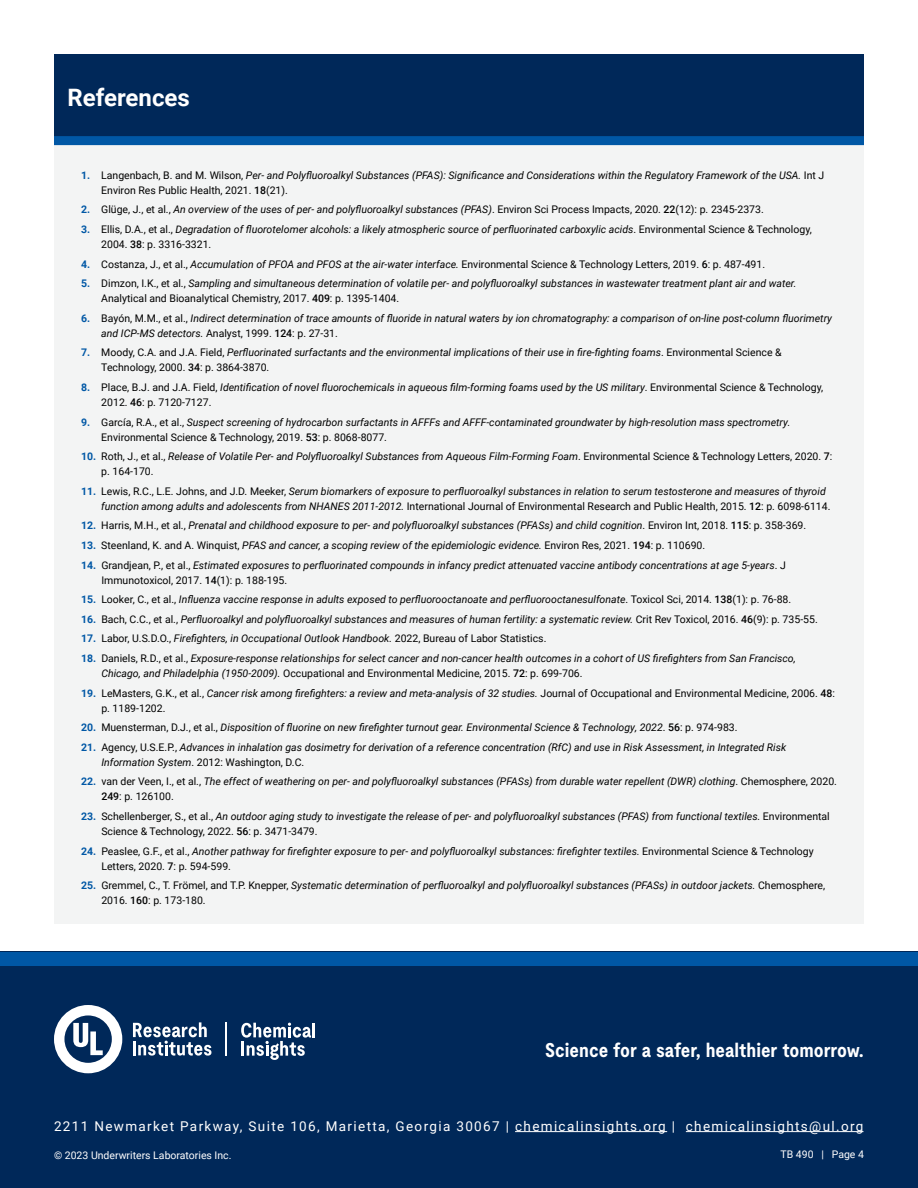
<style>
.page{position:relative;width:918px;height:1188px;background:#fff}
.page>*{position:absolute;margin:0;border:0;box-sizing:border-box;transform-origin:0 0}
.t1{font:700 24px "Roboto";color:#fff}
.t2{font:700 condensed 19.8px "UL Moderat";color:#fff}
.t3{font:13.5px "Roboto";letter-spacing:.1em;color:#fff}
.t4{font:italic 10.5px/15px "Roboto";color:#000}
.t5{font:10.5px/15px "Roboto";color:#000}
.t6{font:10.5px "Roboto";color:#fff}
.s1{font-weight:700;font-style:normal;color:#0057a5}
.s2{font-style:normal}
.s3{font-weight:500;font-style:normal}
.s4{font-weight:700;color:#0057a5}
.s5{font-style:italic}
.s6{font-weight:500}
</style>
<div class="page">
<div style="left:0;top:1128px;width:918px;height:60px;background:#002859"></div>
<div style="left:0;top:952px;width:918px;height:182px;background:#002859"></div>
<hr style="left:225px;top:1022px;width:2px;height:34px;background:#fff">
<hr style="left:312px;top:1023px;width:3px;height:14px;background:#fff">
<svg style="left:241px;top:1023px;width:70px;height:37px"></svg>
<svg style="left:54px;top:1005px;width:68px;height:68px"></svg>
<svg style="left:133px;top:1022px;width:78px;height:34px"></svg>
<hr style="left:515px;top:1131px;width:152px;height:1px;background:#fff">
<hr style="left:686px;top:1131px;width:177px;height:1px;background:#fff">
<div style="left:0;top:952px;width:918px;height:14px;background:#0057a5"></div>
<div style="left:54px;top:54px;width:810px;height:87px;background:#002859"></div>
<div style="left:54px;top:141px;width:810px;height:783px;background:#f3f4f4"></div>
<div style="left:54px;top:136px;width:810px;height:9px;background:#0057a5"></div>
<h1 class="t1" style="left:68px;top:81px;width:124px">References</h1>
<p class="t4" style="left:101px;top:167px;width:725px;text-indent:-20px"><span class="s1">1.</span> <span class="s2">Langenbach, B. and M. Wilson,</span> Per- and Polyfluoroalkyl Substances (PFAS): Significance and Considerations within the Regulatory Framework of the USA. <span class="s2">Int J<br>Environ Res Public Health, 2021.</span> <span class="s3">18</span><span class="s2">(21).</span></p>
<p class="t5" style="left:81px;top:202px;width:684px"><span class="s4">2.</span> Glüge, J., et al., <span class="s5">An overview of the uses of per- and polyfluoroalkyl substances (PFAS)</span>. Environ Sci Process Impacts, 2020. <span class="s6">22</span>(12): p. 2345-2373.</p>
<p class="t4" style="left:101px;top:221px;width:712px;text-indent:-20px"><span class="s1">3.</span> <span class="s2">Ellis, D.A., et al.,</span> Degradation of fluorotelomer alcohols: a likely atmospheric source of perfluorinated carboxylic acids<span class="s2">. Environmental Science &amp; Technology,<br>2004.</span> <span class="s3">38</span><span class="s2">: p. 3316-3321.</span></p>
<p class="t5" style="left:81px;top:256px;width:686px"><span class="s4">4.</span> Costanza, J., et al., <span class="s5">Accumulation of PFOA and PFOS at the air-water interface.</span> Environmental Science &amp; Technology Letters, 2019. <span class="s6">6</span>: p. 487-491.</p>
<p class="t4" style="left:101px;top:276px;width:697px;text-indent:-20px"><span class="s1">5.</span> <span class="s2">Dimzon, I.K., et al.,</span> Sampling and simultaneous determination of volatile per- and polyfluoroalkyl substances in wastewater treatment plant air and water.<br><span class="s2">Analytical and Bioanalytical Chemistry, 2017.</span> <span class="s3">409</span><span class="s2">: p. 1395-1404.</span></p>
<p class="t4" style="left:101px;top:310px;width:732px;text-indent:-20px"><span class="s1">6.</span> <span class="s2">Bayón, M.M., et al.,</span> Indirect determination of trace amounts of fluoride in natural waters by ion chromatography: a comparison of on-line post-column fluorimetry and ICP-MS detectors. <span class="s2">Analyst, 1999.</span> <span class="s3">124</span><span class="s2">: p. 27-31.</span></p>
<p class="t4" style="left:101px;top:345px;width:682px;text-indent:-20px"><span class="s1">7.</span> <span class="s2">Moody, C.A. and J.A. Field,</span> Perfluorinated surfactants and the environmental implications of their use in fire-fighting foams<span class="s2">. Environmental Science &amp;<br>Technology, 2000.</span> <span class="s3">34</span><span class="s2">: p. 3864-3870.</span></p>
<p class="t4" style="left:101px;top:379px;width:723px;text-indent:-20px"><span class="s1">8.</span> <span class="s2">Place, B.J. and J.A. Field,</span> Identification of novel fluorochemicals in aqueous film-forming foams used by the US military<span class="s2">. Environmental Science &amp; Technology,<br>2012.</span> <span class="s3">46</span><span class="s2">: p. 7120-7127.</span></p>
<p class="t4" style="left:101px;top:414px;width:691px;text-indent:-20px"><span class="s1">9.</span> <span class="s2">García, R.A., et al.,</span> Suspect screening of hydrocarbon surfactants in AFFFs and AFFF-contaminated groundwater by high-resolution mass spectrometry.<br><span class="s2">Environmental Science &amp; Technology, 2019.</span> <span class="s3">53</span><span class="s2">: p. 8068-8077.</span></p>
<p class="t4" style="left:101px;top:449px;width:733px;text-indent:-20px"><span class="s1">10.</span> <span class="s2">Roth, J., et al.,</span> Release of Volatile Per- and Polyfluoroalkyl Substances from Aqueous Film-Forming Foam<span class="s2">. Environmental Science &amp; Technology Letters, 2020.</span> <span class="s3">7</span><span class="s2">: p. 164-170.</span></p>
<p class="t4" style="left:101px;top:483px;width:731px;text-indent:-20px"><span class="s1">11.</span> <span class="s2">Lewis, R.C., L.E. Johns, and J.D. Meeker,</span> Serum biomarkers of exposure to perfluoroalkyl substances in relation to serum testosterone and measures of thyroid function among adults and adolescents from NHANES 2011-2012. <span class="s2">International Journal of Environmental Research and Public Health, 2015.</span> <span class="s3">12</span><span class="s2">: p. 6098-6114.</span></p>
<p class="t4" style="left:81px;top:518px;width:727px"><span class="s1">12.</span> <span class="s2">Harris, M.H., et al.,</span> Prenatal and childhood exposure to per- and polyfluoroalkyl substances (PFASs) and child cognition<span class="s2">. Environ Int, 2018.</span> <span class="s3">115</span><span class="s2">: p. 358-369.</span></p>
<p class="t4" style="left:81px;top:537px;width:626px"><span class="s1">13.</span> <span class="s2">Steenland, K. and A. Winquist,</span> PFAS and cancer, a scoping review of the epidemiologic evidence. <span class="s2">Environ Res, 2021.</span> <span class="s3">194</span><span class="s2">: p. 110690.</span></p>
<p class="t4" style="left:101px;top:557px;width:686px;text-indent:-20px"><span class="s1">14.</span> <span class="s2">Grandjean, P., et al.,</span> Estimated exposures to perfluorinated compounds in infancy predict attenuated vaccine antibody concentrations at age 5-years<span class="s2">. J<br>Immunotoxicol, 2017.</span> <span class="s3">14</span><span class="s2">(1): p. 188-195.</span></p>
<p class="t4" style="left:81px;top:592px;width:712px"><span class="s1">15.</span> <span class="s2">Looker, C., et al.,</span> Influenza vaccine response in adults exposed to perfluorooctanoate and perfluorooctanesulfonate<span class="s2">. Toxicol Sci, 2014.</span> <span class="s3">138</span><span class="s2">(1): p. 76-88.</span></p>
<p class="t4" style="left:81px;top:611px;width:738px"><span class="s1">16.</span> <span class="s2">Bach, C.C., et al.,</span> Perfluoroalkyl and polyfluoroalkyl substances and measures of human fertility: a systematic review. <span class="s2">Crit Rev Toxicol, 2016.</span> <span class="s3">46</span><span class="s2">(9): p. 735-55.</span></p>
<p class="t5" style="left:81px;top:631px;width:467px"><span class="s4">17.</span> Labor, U.S.D.O., <span class="s5">Firefighters, in Occupational Outlook Handbook.</span> 2022, Bureau of Labor Statistics.</p>
<p class="t4" style="left:101px;top:650px;width:696px;text-indent:-20px"><span class="s1">18.</span> <span class="s2">Daniels, R.D., et al.,</span> Exposure-response relationships for select cancer and non-cancer health outcomes in a cohort of US firefighters from San Francisco,<br>Chicago, and Philadelphia (1950-2009). <span class="s2">Occupational and Environmental Medicine, 2015.</span> <span class="s3">72</span><span class="s2">: p. 699-706.</span></p>
<p class="t5" style="left:101px;top:685px;width:735px;text-indent:-20px"><span class="s4">19.</span> LeMasters, G.K., et al., <span class="s5">Cancer risk among firefighters: a review and meta-analysis of 32 studies.</span> Journal of Occupational and Environmental Medicine, 2006. <span class="s6">48</span>: p. 1189-1202.</p>
<p class="t4" style="left:81px;top:720px;width:658px"><span class="s1">20.</span> <span class="s2">Muensterman, D.J., et al.,</span> Disposition of fluorine on new firefighter turnout gear. Environmental Science &amp; Technology, 2022<span class="s2">.</span> <span class="s3">56</span><span class="s2">: p. 974-983.</span></p>
<p class="t4" style="left:101px;top:739px;width:686px;text-indent:-20px"><span class="s1">21.</span> <span class="s2">Agency, U.S.E.P.,</span> Advances in inhalation gas dosimetry for derivation of a reference concentration (RfC) and use in Risk Assessment, in Integrated Risk<br>Information System<span class="s2">. 2012: Washington, D.C.</span></p>
<p class="t4" style="left:101px;top:774px;width:737px;text-indent:-20px"><span class="s1">22.</span> <span class="s2">van der Veen, I., et al.,</span> The effect of weathering on per- and polyfluoroalkyl substances (PFASs) from durable water repellent (DWR) clothing<span class="s2">. Chemosphere, 2020.<br></span><span class="s3">249</span><span class="s2">: p. 126100.</span></p>
<p class="t4" style="left:101px;top:808px;width:730px;text-indent:-20px"><span class="s1">23.</span> <span class="s2">Schellenberger, S., et al.,</span> An outdoor aging study to investigate the release of per- and polyfluoroalkyl substances (PFAS) from functional textiles. <span class="s2">Environmental<br>Science &amp; Technology, 2022.</span> <span class="s3">56</span><span class="s2">: p. 3471-3479.</span></p>
<p class="t4" style="left:101px;top:843px;width:714px;text-indent:-20px"><span class="s1">24.</span> <span class="s2">Peaslee, G.F., et al.,</span> Another pathway for firefighter exposure to per- and polyfluoroalkyl substances: firefighter textiles. <span class="s2">Environmental Science &amp; Technology<br>Letters, 2020.</span> <span class="s3">7</span><span class="s2">: p. 594-599.</span></p>
<p class="t4" style="left:101px;top:878px;width:725px;text-indent:-20px"><span class="s1">25.</span> <span class="s2">Gremmel, C., T. Frömel, and T.P. Knepper,</span> Systematic determination of perfluoroalkyl and polyfluoroalkyl substances (PFASs) in outdoor jackets. <span class="s2">Chemosphere,<br>2016.</span> <span class="s3">160</span><span class="s2">: p. 173-180.</span></p>
<h2 class="t2" style="left:545px;top:1034px;width:320px">Science for a safer, healthier tomorrow.</h2>
<p class="t3" style="left:54px;top:1116px;width:811px">2211 Newmarket Parkway, Suite 106, Marietta, Georgia 30067 | chemicalinsights.org | chemicalinsights@ul.org</p>
<p class="t6" style="left:54px;top:1147px;width:179px">© 2023 Underwriters Laboratories Inc.</p>
<p class="t6" style="left:781px;top:1147px;width:85px">TB 490 | Page 4</p>
</div>
